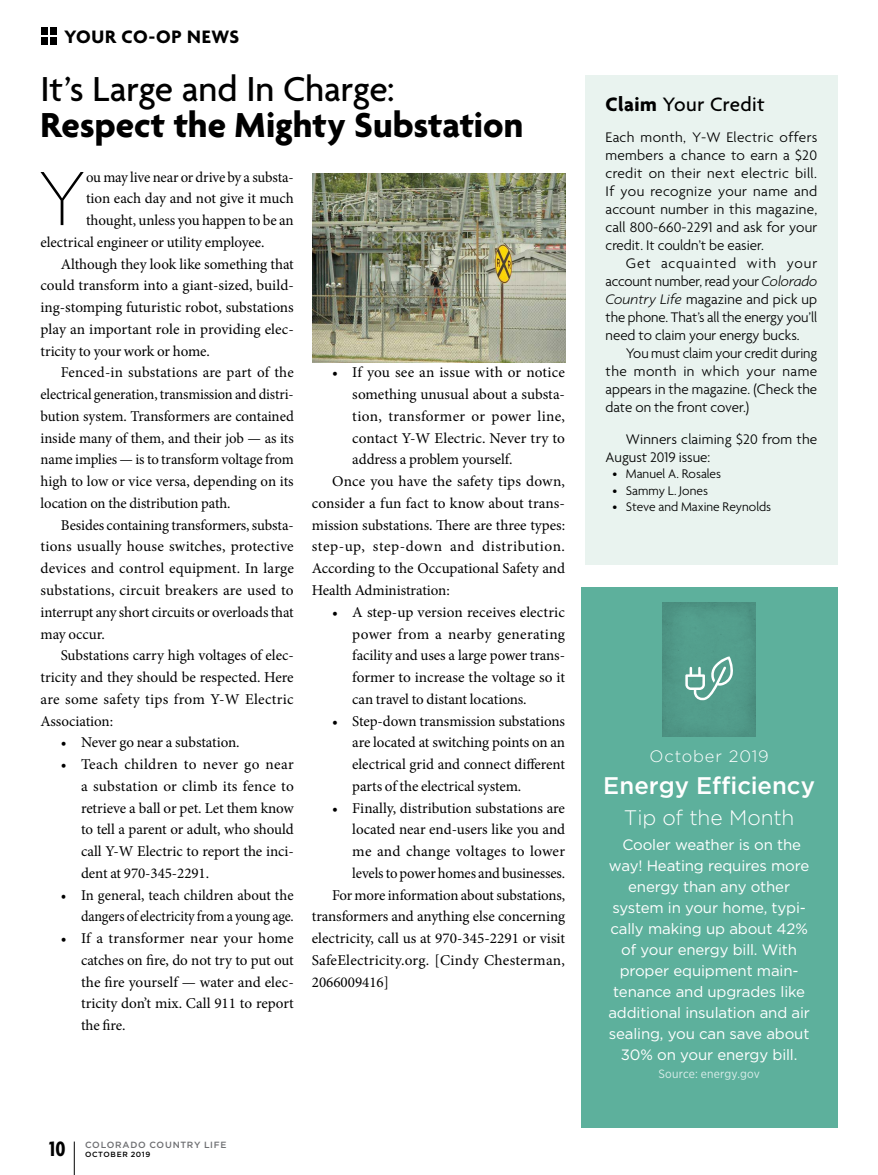
<style>
.page{position:relative;width:878px;height:1175px;background:#fff}
.page>*{position:absolute;margin:0;border:0;box-sizing:border-box;transform-origin:0 0}
.t1{font:100 83.25px "Agenda";color:#000}
.t2{font:700 37.5px "Agenda";color:#000}
.t3{font:500 37.5px "Agenda";letter-spacing:-.005em;color:#000}
.t4{font:500 24px "Gotham HTF";color:#fff}
.t5{font:700 condensed 22.5px "Agenda";color:#000}
.t6{font:500 21px "Agenda";letter-spacing:.015em;color:#000}
.t7{font:300 21px "Gotham HTF";letter-spacing:-.01em;color:#fff}
.t8{font:700 19.5px "Agenda";letter-spacing:.03em;color:#000}
.t9{font:300 16.5px "Gotham HTF";letter-spacing:.055em;color:#fff}
.t10{font:15px/21.8px "Minion Pro";letter-spacing:-.005em;color:#000;text-align:justify}
.t11{font:300 15px/18px "Agenda";color:#000;text-align:justify}
.t12{font:15px/21px "Gotham";letter-spacing:-.01em;color:#fff;text-align:center}
.t13{font:15px/21.8px "Minion Pro";letter-spacing:-.005em;color:#000;text-align:right;scale:.96 1}
.t14{font:15px "Minion Pro";letter-spacing:.015em;color:#000}
.t15{font:15px "Minion Pro";letter-spacing:.035em;color:#000}
.t16{font:15px "Minion Pro";letter-spacing:.025em;color:#000}
.t17{font:300 13.5px "Agenda";color:#000}
.t18{font:12px "Gotham Narrow";letter-spacing:.015em;color:#daedea}
.t19{font:500 9px "Gotham HTF";letter-spacing:.075em;color:#6d6e71}
.t20{font:500 7.5px "Gotham HTF";letter-spacing:.085em;color:#000}
.s1{font-weight:700}
.s2{font-style:italic}
</style>
<div class="page">
<img style="left:313px;top:173px;width:252px;height:189px">
<div style="left:585px;top:75px;width:252px;height:490px;background:#e9f3ef"></div>
<div style="left:580px;top:587px;width:257px;height:540px;background:#5db09c"></div>
<img style="left:662px;top:602px;width:93px;height:134px">
<svg style="left:685px;top:656px;width:48px;height:44px"></svg>
<hr style="left:74px;top:1141px;width:1px;height:33px;background:#000">
<div style="left:50px;top:37px;width:7px;height:7px;background:#000"></div>
<div style="left:50px;top:28px;width:7px;height:7px;background:#000"></div>
<div style="left:41px;top:37px;width:7px;height:7px;background:#000"></div>
<div style="left:41px;top:28px;width:7px;height:7px;background:#000"></div>
<h3 class="t8" style="left:64px;top:26px;width:176px">YOUR CO-OP NEWS</h3>
<h2 class="t3" style="left:40px;top:69px;width:355px">It’s Large and In Charge:</h2>
<h2 class="t2" style="left:40px;top:105px;width:484px">Respect the Mighty Substation</h2>
<h1 class="t1" style="left:38px;top:154px;width:50px">Y</h1>
<p class="t10" style="left:86px;top:166px;width:209px">ou may live near or drive by a substa-</p>
<p class="t10" style="left:86px;top:188px;width:209px">tion each day and not give it much</p>
<p class="t10" style="left:86px;top:209px;width:209px">thought, unless you happen to be an</p>
<p class="t10" style="left:40px;top:231px;width:225px">electrical engineer or utility employee.</p>
<p class="t10" style="left:61px;top:253px;width:234px">Although they look like something that</p>
<p class="t10" style="left:40px;top:275px;width:255px">could transform into a giant-sized, build-</p>
<p class="t10" style="left:40px;top:296px;width:255px">ing-stomping futuristic robot, substations</p>
<p class="t10" style="left:40px;top:318px;width:255px">play an important role in providing elec-</p>
<p class="t10" style="left:40px;top:340px;width:171px">tricity to your work or home.</p>
<p class="t10" style="left:61px;top:362px;width:234px">Fenced-in substations are part of the</p>
<p class="t13" style="left:40px;top:383px;width:265px">electrical generation, transmission and distri-</p>
<p class="t10" style="left:40px;top:405px;width:255px">bution system. Transformers are contained</p>
<p class="t10" style="left:40px;top:427px;width:255px">inside many of them, and their job — as its</p>
<p class="t10" style="left:40px;top:449px;width:255px">name implies — is to transform voltage from</p>
<p class="t10" style="left:40px;top:470px;width:255px">high to low or vice versa, depending on its</p>
<p class="t10" style="left:40px;top:492px;width:192px">location on the distribution path.</p>
<p class="t10" style="left:61px;top:514px;width:234px">Besides containing transformers, substa-</p>
<p class="t10" style="left:40px;top:536px;width:255px">tions usually house switches, protective</p>
<p class="t10" style="left:40px;top:557px;width:255px">devices and control equipment. In large</p>
<p class="t10" style="left:40px;top:579px;width:255px">substations, circuit breakers are used to</p>
<p class="t10" style="left:40px;top:601px;width:255px">interrupt any short circuits or overloads that</p>
<p class="t10" style="left:40px;top:623px;width:66px">may occur.</p>
<p class="t10" style="left:61px;top:644px;width:234px">Substations carry high voltages of elec-</p>
<p class="t10" style="left:40px;top:666px;width:255px">tricity and they should be respected. Here</p>
<p class="t14" style="left:40px;top:689px;width:255px">are some safety tips from Y-W Electric</p>
<p class="t10" style="left:40px;top:710px;width:74px">Association:</p>
<p class="t10" style="left:61px;top:731px;width:180px">• Never go near a substation.</p>
<p class="t10" style="left:81px;top:753px;width:214px;text-indent:-20px">• Teach children to never go near a substation or climb its fence to retrieve a ball or pet. Let them know to tell a parent or adult, who should call Y-W Electric to report the inci&shy;dent at 970-345-2291.</p>
<p class="t13" style="left:61px;top:884px;width:244px">• In general, teach children about the dangers of electricity from a young age.</p>
<p class="t10" style="left:81px;top:927px;width:214px;text-indent:-20px">• If a transformer near your home catches on fire, do not try to put out the fire yourself — water and elec&shy;tricity don’t mix. Call 911 to report the fire.</p>
<p class="t10" style="left:332px;top:362px;width:234px">• If you see an issue with or notice</p>
<p class="t10" style="left:352px;top:383px;width:214px">something unusual about a substa-</p>
<p class="t16" style="left:352px;top:406px;width:214px">tion, transformer or power line,</p>
<p class="t10" style="left:352px;top:427px;width:214px">contact Y-W Electric. Never try to</p>
<p class="t10" style="left:352px;top:449px;width:162px">address a problem yourself.</p>
<p class="t10" style="left:332px;top:470px;width:234px">Once you have the safety tips down,</p>
<p class="t10" style="left:312px;top:492px;width:255px">consider a fun fact to know about trans-</p>
<p class="t10" style="left:312px;top:514px;width:255px">mission substations. There are three types:</p>
<p class="t15" style="left:312px;top:536px;width:255px">step-up, step-down and distribution.</p>
<p class="t10" style="left:312px;top:557px;width:255px">According to the Occupational Safety and</p>
<p class="t10" style="left:312px;top:579px;width:139px">Health Administration:</p>
<p class="t10" style="left:352px;top:601px;width:214px;text-indent:-20px">• A step-up version receives electric power from a nearby generating facility and uses a large power trans&shy;former to increase the voltage so it can travel to distant locations.</p>
<p class="t10" style="left:352px;top:710px;width:214px;text-indent:-20px">• Step-down transmission substations are located at switching points on an electrical grid and connect different parts of the electrical system.</p>
<p class="t10" style="left:332px;top:797px;width:234px">• Finally, distribution substations are</p>
<p class="t10" style="left:352px;top:818px;width:214px">located near end-users like you and</p>
<p class="t10" style="left:352px;top:840px;width:214px">me and change voltages to lower</p>
<p class="t10" style="left:352px;top:862px;width:214px">levels to power homes and businesses.</p>
<p class="t10" style="left:332px;top:884px;width:234px">For more information about substations,</p>
<p class="t10" style="left:312px;top:905px;width:255px">transformers and anything else concerning</p>
<p class="t10" style="left:312px;top:927px;width:255px">electricity, call us at 970-345-2291 or visit</p>
<p class="t14" style="left:312px;top:950px;width:255px">SafeElectricity.org. [Cindy Chesterman,</p>
<p class="t10" style="left:312px;top:971px;width:79px">2066009416]</p>
<h3 class="t5" style="left:49px;top:1136px;width:18px">10</h3>
<p class="t19" style="left:85px;top:1140px;width:143px">COLORADO COUNTRY LIFE</p>
<p class="t20" style="left:85px;top:1150px;width:67px">OCTOBER 2019</p>
<h3 class="t6" style="left:605px;top:93px;width:161px"><span class="s1">Claim</span> Your Credit</h3>
<p class="t11" style="left:605px;top:129px;width:213px">Each month, Y-W Electric offers members a chance to earn a $20 credit on their next electric bill.<br>If you recognize your name and account number in this magazine, call 800-660-2291 and ask for your credit. It couldn’t be easier.</p>
<p class="t11" style="left:605px;top:255px;width:213px;text-indent:20px">Get acquainted with your account number, read your <span class="s2">Colorado Country Life</span> magazine and pick up the phone. That’s all the energy you’ll need to claim your energy bucks.</p>
<p class="t11" style="left:605px;top:345px;width:213px;text-indent:20px">You must claim your credit during the month in which your name appears in the magazine. (Check the date on the front cover.)</p>
<p class="t11" style="left:605px;top:431px;width:213px;text-indent:20px">Winners claiming $20 from the<br>August 2019 issue:</p>
<p class="t17" style="left:612px;top:467px;width:110px">• Manuel A. Rosales</p>
<p class="t17" style="left:612px;top:483px;width:97px">• Sammy L. Jones</p>
<p class="t17" style="left:612px;top:500px;width:160px">• Steve and Maxine Reynolds</p>
<p class="t9" style="left:649px;top:747px;width:121px">October 2019</p>
<h3 class="t4" style="left:603px;top:771px;width:213px">Energy Efficiency</h3>
<h3 class="t7" style="left:624px;top:806px;width:172px">Tip of the Month</h3>
<p class="t12" style="left:608px;top:833px;width:203px">Cooler weather is on the way! Heating requires more energy than any other system in your home, typi&shy;cally making up about 42% of your energy bill. With proper equipment main&shy;tenance and upgrades like additional insulation and air sealing, you can save about<br>30% on your energy bill.</p>
<p class="t18" style="left:658px;top:1066px;width:103px">Source: energy.gov</p>
</div>
